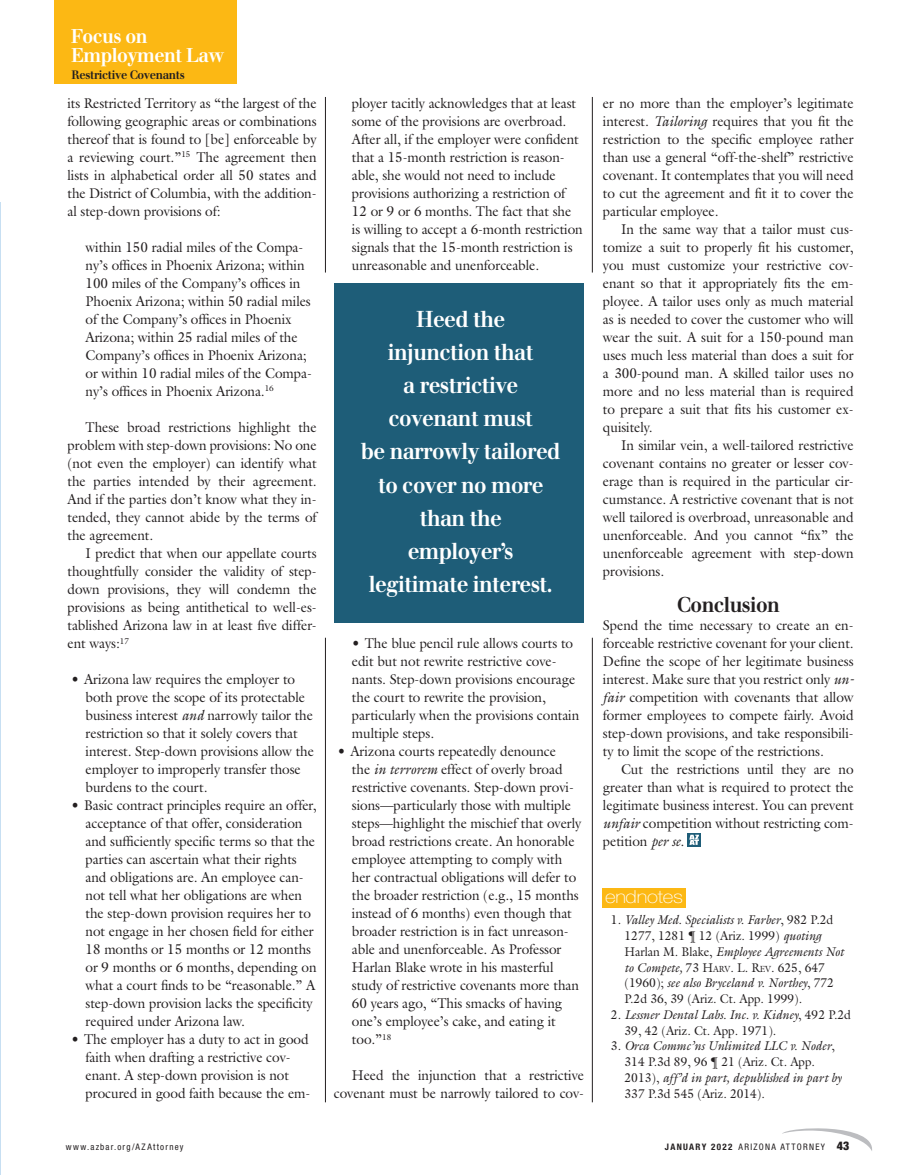
<style>
.page{position:relative;width:905px;height:1175px;background:#fff}
.page>*{position:absolute;margin:0;border:0;box-sizing:border-box;transform-origin:0 0}
.t1{font:700 22.5px/33px "Walbaum";letter-spacing:-.03em;color:#fff;text-align:center;scale:.91 1}
.t2{font:700 21px "Walbaum";letter-spacing:-.03em;color:#231f20;scale:.91 1}
.t3{font:700 19.5px/19.5px "Walbaum";letter-spacing:-.03em;color:#fff;scale:.91 1}
.t4{font:100 18px "Helvetica Neue LT Std";letter-spacing:-.015em;color:#fff;scale:1.14 1}
.Body_-_WITH_INDENT{font:14.25px/18px "Galliard";letter-spacing:-.005em;color:#231f20;text-align:justify;scale:.95 1}
.Body_-_WITH_INDENT-2{font:12.75px/15.8px "Galliard";letter-spacing:-.005em;color:#231f20;scale:.95 1}
.Body_-_WITH_INDENT-3{font:italic 12.75px/15.8px "Galliard";letter-spacing:-.005em;color:#231f20;scale:.95 1}
.t5{font:700 12px "Walbaum";letter-spacing:-.03em;color:#231f20;scale:.91 1}
.t6{font:condensed 9px "Helvetica Neue LT Std";letter-spacing:.14em;color:#231f20}
.s1{font-style:italic}
.s2{font-style:inherit}
.s3{font-size:8.85px}
.s4{font-style:normal}
.s5{font-weight:700}
.s6{font-weight:900;font-size:12px}
</style>
<div class="page">
<svg style="left:782px;top:1128px;width:90px;height:23px"></svg>
<hr style="left:0;top:202px;width:1px;height:972px;background:#c7dff2">
<hr style="left:325px;top:97px;width:1px;height:175px;background:#231f20">
<hr style="left:325px;top:637px;width:1px;height:465px;background:#231f20">
<hr style="left:592px;top:97px;width:1px;height:175px;background:#231f20">
<hr style="left:592px;top:637px;width:1px;height:465px;background:#231f20">
<div style="left:687px;top:833px;width:13px;height:13px;background:#1e5d78"></div>
<svg style="left:689px;top:834px;width:10px;height:11px"></svg>
<div style="left:54px;top:0;width:182px;height:83px;background:#fcb814"></div>
<div style="left:334px;top:284px;width:250px;height:339px;background:#1e5d78"></div>
<div style="left:602px;top:888px;width:84px;height:19px;background:#fcb814"></div>
<p class="t3" style="left:71px;top:26px;width:169px">Focus on<br>Employment Law</p>
<p class="t5" style="left:71px;top:68px;width:126px">Restrictive Covenants</p>
<p class="Body_-_WITH_INDENT" style="left:68px;top:94px;width:264px">its Restricted Territory as “the largest of the following geographic areas or combinations thereof that is found to [be] enforceable by a reviewing court.”<sup>15</sup> The agreement then lists in alphabetical order all 50 states and the District of Columbia, with the addition&shy;al step-down provisions of:</p>
<p class="Body_-_WITH_INDENT" style="left:86px;top:238px;width:240px;text-align:left">within 150 radial miles of the Compa&shy;ny’s offices in Phoenix Arizona; within 100 miles of the Company’s offices in Phoenix Arizona; within 50 radial miles of the Company’s offices in Phoenix Arizona; within 25 radial miles of the Company’s offices in Phoenix Arizona; or within 10 radial miles of the Compa&shy;ny’s offices in Phoenix Arizona.<sup>16</sup></p>
<p class="Body_-_WITH_INDENT" style="left:68px;top:418px;width:264px;text-indent:18px">These broad restrictions highlight the problem with step-down provisions: No one (not even the employer) can identify what the parties intended by their agreement.<br>And if the parties don’t know what they in&shy;tended, they cannot abide by the terms of the agreement.</p>
<p class="Body_-_WITH_INDENT" style="left:68px;top:544px;width:264px;text-indent:18px">I predict that when our appellate courts thoughtfully consider the validity of step&shy;down provisions, they will condemn the provisions as being antithetical to well-es&shy;tablished Arizona law in at least five differ&shy;ent ways:<sup>17</sup></p>
<p class="Body_-_WITH_INDENT" style="left:86px;top:670px;width:242px;text-align:left;text-indent:-14px">• Arizona law requires the employer to both prove the scope of its protectable business interest <span class="s1">and</span> narrowly tailor the restriction so that it solely covers that interest. Step-down provisions allow the employer to improperly transfer those burdens to the court.</p>
<p class="Body_-_WITH_INDENT" style="left:86px;top:796px;width:245px;text-align:left;text-indent:-14px">• Basic contract principles require an offer, acceptance of that offer, consideration and sufficiently specific terms so that the parties can ascertain what their rights and obligations are. An employee can&shy;not tell what her obligations are when the step-down provision requires her to not engage in her chosen field for either 18 months or 15 months or 12 months or 9 months or 6 months, depending on what a court finds to be “reasonable.” A step-down provision lacks the specificity required under Arizona law.</p>
<p class="Body_-_WITH_INDENT" style="left:86px;top:1030px;width:238px;text-align:left;text-indent:-14px">• The employer has a duty to act in good faith when drafting a restrictive cov&shy;enant. A step-down provision is not procured in good faith because the em-</p>
<p class="Body_-_WITH_INDENT" style="left:352px;top:94px;width:244px;text-align:left">ployer tacitly acknowledges that at least some of the provisions are overbroad.<br>After all, if the employer were confident that a 15-month restriction is reason&shy;able, she would not need to include provisions authorizing a restriction of 12 or 9 or 6 months. The fact that she is willing to accept a 6-month restriction signals that the 15-month restriction is unreasonable and unenforceable.</p>
<p class="t1" style="left:361px;top:303px;width:220px">Heed the<br>injunction that<br>a restrictive covenant must<br>be narrowly tailored to cover no more than the<br>employer’s legitimate interest.</p>
<p class="Body_-_WITH_INDENT" style="left:352px;top:634px;width:241px;text-align:left">• The blue pencil rule allows courts to edit but not rewrite restrictive cove&shy;nants. Step-down provisions encourage the court to rewrite the provision, particularly when the provisions contain multiple steps.</p>
<p class="Body_-_WITH_INDENT" style="left:352px;top:742px;width:243px;text-align:left;text-indent:-14px">• Arizona courts repeatedly denounce<br>the <span class="s1">in terrorem</span> effect of overly broad restrictive covenants. Step-down provi&shy;sions—particularly those with multiple steps—highlight the mischief that overly broad restrictions create. An honorable employee attempting to comply with her contractual obligations will defer to the broader restriction (e.g., 15 months instead of 6 months) even though that broader restriction is in fact unreason&shy;able and unenforceable. As Professor Harlan Blake wrote in his masterful study of restrictive covenants more than 60 years ago, “This smacks of having one’s employee’s cake, and eating it too.”<sup>18</sup></p>
<p class="Body_-_WITH_INDENT" style="left:334px;top:1066px;width:265px;text-align:right">Heed the injunction that a restrictive covenant must be narrowly tailored to cov-</p>
<p class="Body_-_WITH_INDENT" style="left:603px;top:94px;width:265px">er no more than the employer’s legitimate interest. <span class="s1">Tailoring</span> requires that you fit the restriction to the specific employee rather than use a general “off-the-shelf” restrictive covenant. It contemplates that you will need to cut the agreement and fit it to cover the particular employee.</p>
<p class="Body_-_WITH_INDENT" style="left:603px;top:220px;width:265px;text-indent:18px">In the same way that a tailor must cus&shy;tomize a suit to properly fit his customer, you must customize your restrictive cov&shy;enant so that it appropriately fits the em&shy;ployee. A tailor uses only as much material as is needed to cover the customer who will wear the suit. A suit for a 150-pound man uses much less material than does a suit for a 300-pound man. A skilled tailor uses no more and no less material than is required to prepare a suit that fits his customer ex&shy;quisitely.</p>
<p class="Body_-_WITH_INDENT" style="left:603px;top:436px;width:265px;text-indent:18px">In similar vein, a well-tailored restrictive covenant contains no greater or lesser cov&shy;erage than is required in the particular cir&shy;cumstance. A restrictive covenant that is not well tailored is overbroad, unreasonable and unenforceable. And you cannot “fix” the unenforceable agreement with step-down provisions.</p>
<p class="t2" style="left:676px;top:592px;width:115px">Conclusion</p>
<p class="Body_-_WITH_INDENT" style="left:603px;top:616px;width:266px">Spend the time necessary to create an en&shy;forceable restrictive covenant for your client.<br>Define the scope of her legitimate business interest. Make sure that you restrict only <span class="s1">un&shy;fair</span> competition with covenants that allow former employees to compete fairly. Avoid step-down provisions, and take responsibili&shy;ty to limit the scope of the restrictions.</p>
<p class="Body_-_WITH_INDENT" style="left:603px;top:760px;width:265px;text-indent:18px">Cut the restrictions until they are no greater than what is required to protect the legitimate business interest. You can prevent <span class="s1">unfair</span> competition without restricting com&shy;petition <span class="s1">per se.</span></p>
<p class="t4" style="left:605px;top:886px;width:70px">endnotes</p>
<p class="Body_-_WITH_INDENT-2" style="left:624px;top:912px;width:232px;text-indent:-14px">1. <span class="s1">Valley Med. Specialists v. Farber</span>, 982 P.2d 1277, 1281 ¶ 12 (Ariz. 1999) <span class="s1">quoting </span>Harlan M. Blake, <span class="s1">Employee Agreements Not to Compete,</span> 73 <span class="s2">H</span><span class="s3">ARV</span><span class="s2">. L. R</span><span class="s3">EV</span><span class="s2">.</span> 625, 647 (1960); <span class="s1">see also Bryceland v. Northey</span>, 772<br>P.2d 36, 39 (Ariz. Ct. App. 1999).</p>
<p class="Body_-_WITH_INDENT-2" style="left:624px;top:1006px;width:240px;text-indent:-14px">2. <span class="s1">Lessner Dental Labs. Inc. v. Kidney</span>, 492 P.2d<br>39, 42 (Ariz. Ct. App. 1971).</p>
<p class="Body_-_WITH_INDENT-3" style="left:624px;top:1038px;width:229px;text-indent:-14px"><span class="s4">3.</span> Orca Commc’ns Unlimited LLC v. Noder<span class="s4">, 314 P.3d 89, 96 ¶ 21 (Ariz. Ct. App.<br>2013),</span> aff’d in part, depublished in part by <span class="s4">337 P.3d 545 (Ariz. 2014).</span></p>
<p class="t6" style="left:66px;top:1141px;width:119px">www.azbar.org/AZAttorney</p>
<p class="t6" style="left:665px;top:1141px;width:186px"><span class="s5">JANUARY 2022</span> ARIZONA ATTORNEY <span class="s6">43</span></p>
</div>
